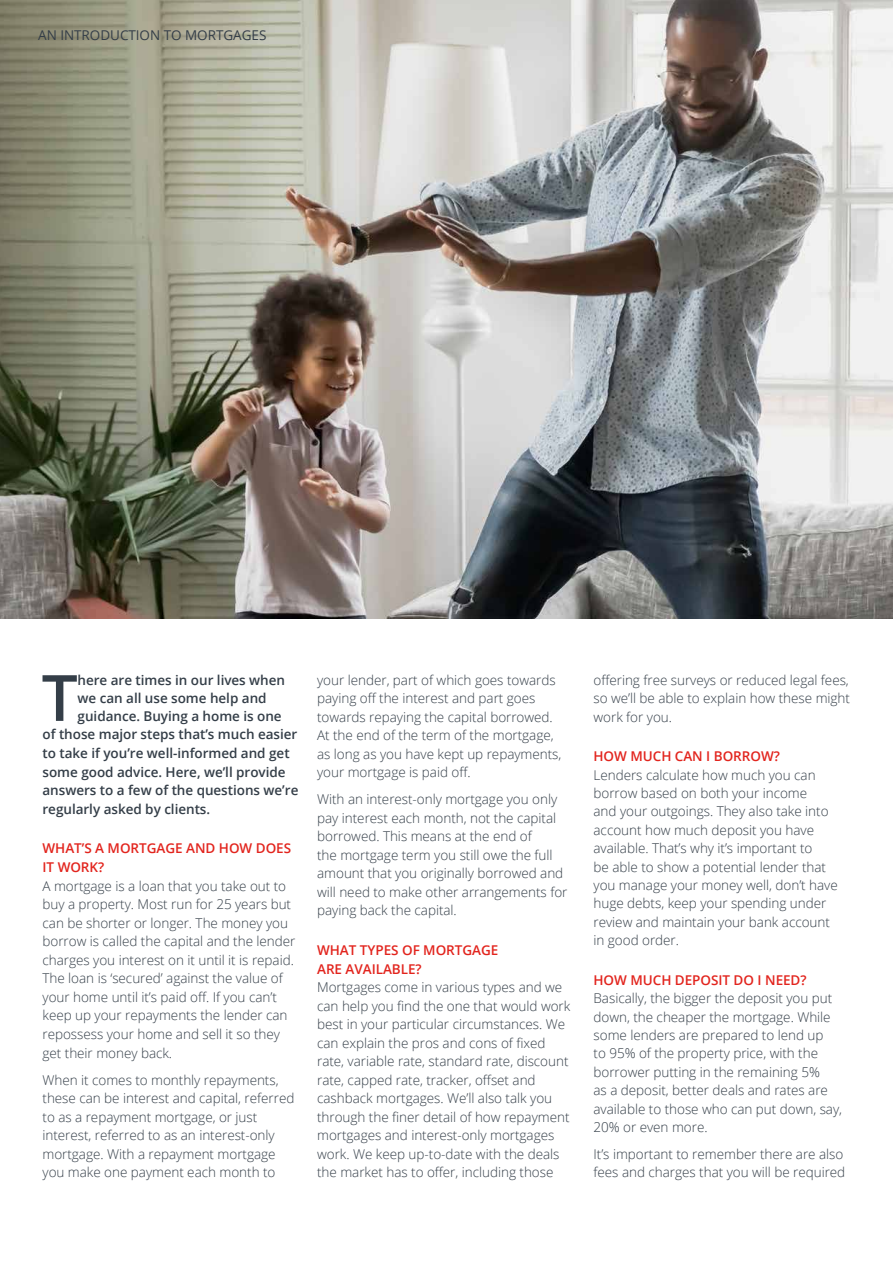
<style>
.page{position:relative;width:893px;height:1263px;background:#fff}
.page>*{position:absolute;margin:0;border:0;box-sizing:border-box;transform-origin:0 0}
.t1{font:600 63.9px "Open Sans";color:#343e48}
.t2{font:300 13.5px/18.5px "Open Sans";letter-spacing:-.005em;color:#343e48}
.t3{font:600 13.5px "Open Sans";letter-spacing:-.005em;color:#343e48}
.t4{font:600 13.5px/18.6px "Open Sans";letter-spacing:-.005em;color:#e2241d}
.t5{font:13.5px "Open Sans";letter-spacing:-.005em;color:#343e48}
</style>
<div class="page">
<img style="left:0;top:0;width:893px;height:618px">
<p class="t5" style="left:38px;top:26px;width:230px">AN INTRODUCTION TO MORTGAGES</p>
<h1 class="t1" style="left:42px;top:654px;width:38px">T</h1>
<p class="t3" style="left:78px;top:671px;width:209px">here are times in our lives when</p>
<p class="t3" style="left:78px;top:689px;width:190px">we can all use some help and</p>
<p class="t3" style="left:78px;top:707px;width:206px">guidance. Buying a home is one</p>
<p class="t3" style="left:43px;top:725px;width:256px">of those major steps that’s much easier</p>
<p class="t3" style="left:43px;top:744px;width:249px">to take if you’re well-informed and get</p>
<p class="t3" style="left:43px;top:762px;width:245px">some good advice. Here, we’ll provide</p>
<p class="t3" style="left:43px;top:781px;width:257px">answers to a few of the questions we’re</p>
<p class="t3" style="left:43px;top:799px;width:169px">regularly asked by clients.</p>
<p class="t4" style="left:43px;top:839px;width:250px">WHAT’S A MORTGAGE AND HOW DOES<br>IT WORK?</p>
<p class="t2" style="left:43px;top:876px;width:254px">A mortgage is a loan that you take out to buy a property. Most run for 25 years but can be shorter or longer. The money you borrow is called the capital and the lender charges you interest on it until it is repaid.<br>The loan is ‘secured’ against the value of your home until it’s paid off. If you can’t keep up your repayments the lender can repossess your home and sell it so they get their money back.</p>
<p class="t2" style="left:43px;top:1070px;width:253px">When it comes to monthly repayments, these can be interest and capital, referred to as a repayment mortgage, or just interest, referred to as an interest-only mortgage. With a repayment mortgage you make one payment each month to</p>
<p class="t2" style="left:317px;top:670px;width:246px">your lender, part of which goes towards paying off the interest and part goes towards repaying the capital borrowed.<br>At the end of the term of the mortgage, as long as you have kept up repayments, your mortgage is paid off.</p>
<p class="t2" style="left:317px;top:790px;width:252px">With an interest-only mortgage you only pay interest each month, not the capital borrowed. This means at the end of<br>the mortgage term you still owe the full amount that you originally borrowed and will need to make other arrangements for paying back the capital.</p>
<p class="t4" style="left:317px;top:941px;width:183px">WHAT TYPES OF MORTGAGE<br>ARE AVAILABLE?</p>
<p class="t2" style="left:317px;top:978px;width:255px">Mortgages come in various types and we can help you find the one that would work best in your particular circumstances. We can explain the pros and cons of fixed rate, variable rate, standard rate, discount rate, capped rate, tracker, offset and cashback mortgages. We’ll also talk you through the finer detail of how repayment mortgages and interest-only mortgages work. We keep up-to-date with the deals the market has to offer, including those</p>
<p class="t2" style="left:593px;top:670px;width:258px;text-align:justify">offering free surveys or reduced legal fees, so we’ll be able to explain how these might work for you.</p>
<p class="t4" style="left:593px;top:747px;width:188px">HOW MUCH CAN I BORROW?</p>
<p class="t2" style="left:593px;top:765px;width:246px">Lenders calculate how much you can borrow based on both your income<br>and your outgoings. They also take into account how much deposit you have available. That’s why it’s important to<br>be able to show a potential lender that you manage your money well, don’t have huge debts, keep your spending under review and maintain your bank account in good order.</p>
<p class="t4" style="left:593px;top:970px;width:215px">HOW MUCH DEPOSIT DO I NEED?</p>
<p class="t2" style="left:593px;top:989px;width:250px">Basically, the bigger the deposit you put down, the cheaper the mortgage. While some lenders are prepared to lend up<br>to 95% of the property price, with the borrower putting in the remaining 5%<br>as a deposit, better deals and rates are available to those who can put down, say, 20% or even more.</p>
<p class="t2" style="left:593px;top:1144px;width:253px">It’s important to remember there are also fees and charges that you will be required</p>
</div>
